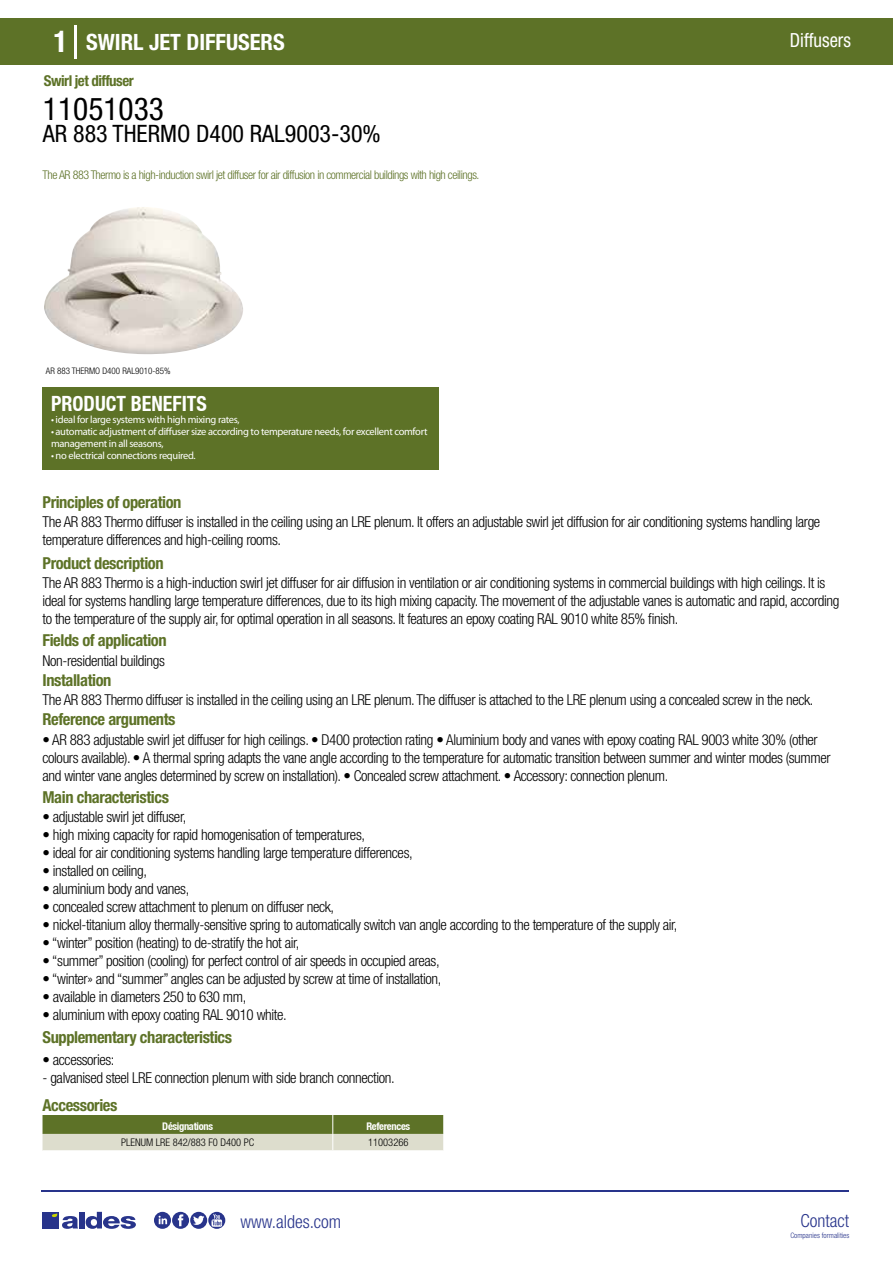
<style>
.page{position:relative;width:893px;height:1263px;background:#fff}
.page>*{position:absolute;margin:0;border:0;box-sizing:border-box;transform-origin:0 0}
.t1{font:condensed 31.5px "Helvetica Neue LT Std";color:#000}
.t2{font:condensed 24px "Helvetica Neue LT Std";color:#000}
.t3{font:700 condensed 22.5px "Helvetica Neue LT Std";color:#fff}
.t4{font:700 condensed 21px "Helvetica Neue";color:#fff;scale:.95 1}
.t5{font:condensed 19.5px "Helvetica Neue LT Std";color:#fff;scale:.95 1}
.t6{font:300 condensed 18px "Helvetica Neue";color:#28348b}
.t7{font:700 condensed 16.5px "Helvetica Neue LT Std";letter-spacing:-.025em;color:#5d7227}
.t8{font:300 condensed 15px/18px "Helvetica Neue LT Std";letter-spacing:-.025em;color:#000}
.t9{font:700 condensed 15px "Helvetica Neue LT Std";letter-spacing:-.035em;color:#5d7227}
.t10{font:300 condensed 12px "Helvetica Neue LT Std";letter-spacing:-.035em;color:#5d7227}
.t11{font:10.5px/12px "Myriad Pro";letter-spacing:-.03em;color:#fff}
.t12{font:300 condensed 10.5px "Helvetica Neue";color:#000}
.t13{font:700 condensed 10.5px "Helvetica Neue";letter-spacing:-.03em;color:#fff}
.t14{font:300 condensed 9px "Helvetica Neue";color:#000}
.t15{font:300 condensed 7.5px "Helvetica Neue";color:#28348b}
.s1{font-size:30px}
</style>
<div class="page">
<div style="left:0;top:18px;width:893px;height:46px;background:#5d7227"></div>
<div style="left:43px;top:387px;width:396px;height:83px;background:#5d7227"></div>
<hr style="left:74px;top:25px;width:2px;height:33px;background:#fff">
<svg style="left:44px;top:207px;width:199px;height:148px"></svg>
<svg style="left:43px;top:1115px;width:401px;height:36px;background:#9ba677"></svg>
<hr style="left:41px;top:1190px;width:808px;height:1px;background:#28348b">
<svg style="left:154px;top:1212px;width:71px;height:17px"></svg>
<div style="left:42px;top:1212px;width:17px;height:16px;background:#28348b"></div>
<div style="left:79px;top:1212px;width:5px;height:16px;background:#28348b"></div>
<svg style="left:86px;top:1212px;width:50px;height:17px"></svg>
<svg style="left:52px;top:1213px;width:26px;height:16px"></svg>
<h3 class="t3" style="left:54px;top:28px;width:233px"><span class="s1">1</span> SWIRL JET DIFFUSERS</h3>
<h3 class="t5" style="left:790px;top:29px;width:66px">Diffusers</h3>
<p class="t9" style="left:44px;top:71px;width:91px">Swirl jet diffuser</p>
<h1 class="t1" style="left:43px;top:91px;width:122px">11051033</h1>
<h2 class="t2" style="left:43px;top:120px;width:339px">AR 883 THERMO D400 RAL9003-30%</h2>
<p class="t10" style="left:43px;top:167px;width:438px">The AR 883 Thermo is a high-induction swirl jet diffuser for air diffusion in commercial buildings with high ceilings.</p>
<p class="t14" style="left:46px;top:365px;width:126px">AR 883 THERMO D400 RAL9010-85%</p>
<p class="t14" style="left:76px;top:365px;width:48px">hermo diffuser</p>
<h3 class="t4" style="left:51px;top:391px;width:166px">PRODUCT BENEFITS</h3>
<p class="t11" style="left:51px;top:413px;width:190px">• ideal for large systems with high mixing rates,</p>
<p class="t11" style="left:51px;top:425px;width:378px">• automatic adjustment of diffuser size according to temperature needs, for excellent comfort management in all seasons,</p>
<p class="t11" style="left:51px;top:449px;width:146px">• no electrical connections required.</p>
<p class="t7" style="left:43px;top:492px;width:140px">Principles of operation</p>
<p class="t8" style="left:43px;top:513px;width:779px">The AR 883 Thermo diffuser is installed in the ceiling using an LRE plenum. It offers an adjustable swirl jet diffusion for air conditioning systems handling large temperature differences and high-ceiling rooms.</p>
<p class="t8" style="left:43px;top:573px;width:798px">The AR 883 Thermo is a high-induction swirl jet diffuser for air diffusion in ventilation or air conditioning systems in commercial buildings with high ceilings. It is ideal for systems handling large temperature differences, due to its high mixing capacity. The movement of the adjustable vanes is automatic and rapid, according to the temperature of the supply air, for optimal operation in all seasons. It features an epoxy coating RAL 9010 white 85% finish.</p>
<p class="t8" style="left:43px;top:651px;width:124px">Non-residential buildings</p>
<p class="t8" style="left:43px;top:691px;width:772px">The AR 883 Thermo diffuser is installed in the ceiling using an LRE plenum. The diffuser is attached to the LRE plenum using a concealed screw in the neck.</p>
<p class="t7" style="left:43px;top:553px;width:123px">Product description</p>
<p class="t7" style="left:43px;top:630px;width:126px">Fields of application</p>
<p class="t7" style="left:43px;top:670px;width:70px">Installation</p>
<p class="t7" style="left:43px;top:709px;width:135px">Reference arguments</p>
<p class="t8" style="left:43px;top:730px;width:789px">• AR 883 adjustable swirl jet diffuser for high ceilings. • D400 protection rating • Aluminium body and vanes with epoxy coating RAL 9003 white 30% (other colours available). • A thermal spring adapts the vane angle according to the temperature for automatic transition between summer and winter modes (summer and winter vane angles determined by screw on installation). • Concealed screw attachment. • Accessory: connection plenum.</p>
<p class="t7" style="left:43px;top:787px;width:128px">Main characteristics</p>
<p class="t8" style="left:43px;top:808px;width:145px">• adjustable swirl jet diffuser,</p>
<p class="t8" style="left:43px;top:826px;width:324px">• high mixing capacity for rapid homogenisation of temperatures,</p>
<p class="t8" style="left:43px;top:844px;width:372px">• ideal for air conditioning systems handling large temperature differences,</p>
<p class="t8" style="left:43px;top:862px;width:106px">• installed on ceiling,</p>
<p class="t8" style="left:43px;top:880px;width:148px">• aluminium body and vanes,</p>
<p class="t8" style="left:43px;top:898px;width:293px">• concealed screw attachment to plenum on diffuser neck,</p>
<p class="t8" style="left:43px;top:916px;width:636px">• nickel-titanium alloy thermally-sensitive spring to automatically switch van angle according to the temperature of the supply air,</p>
<p class="t8" style="left:43px;top:934px;width:258px">• “winter” position (heating) to de-stratify the hot air,</p>
<p class="t8" style="left:43px;top:952px;width:399px">• “summer” position (cooling) for perfect control of air speeds in occupied areas,</p>
<p class="t8" style="left:43px;top:970px;width:400px">• “winter» and “summer” angles can be adjusted by screw at time of installation,</p>
<p class="t8" style="left:43px;top:988px;width:205px">• available in diameters 250 to 630 mm,</p>
<p class="t8" style="left:43px;top:1006px;width:246px">• aluminium with epoxy coating RAL 9010 white.</p>
<p class="t8" style="left:43px;top:1050px;width:74px">• accessories:</p>
<p class="t8" style="left:43px;top:1068px;width:354px">- galvanised steel LRE connection plenum with side branch connection.</p>
<p class="t7" style="left:43px;top:1027px;width:191px">Supplementary characteristics</p>
<p class="t7" style="left:43px;top:1095px;width:76px">Accessories</p>
<p class="t13" style="left:162px;top:1119px;width:52px">Désignations</p>
<p class="t13" style="left:366px;top:1119px;width:45px">References</p>
<p class="t12" style="left:121px;top:1136px;width:135px">PLENUM LRE 842/883 F0 D400 PC</p>
<p class="t12" style="left:368px;top:1136px;width:42px">11003266</p>
<p class="t6" style="left:240px;top:1211px;width:102px">www.aldes.com</p>
<p class="t6" style="left:800px;top:1211px;width:50px">Contact</p>
<p class="t15" style="left:790px;top:1230px;width:60px">Companies formalities</p>
</div>
